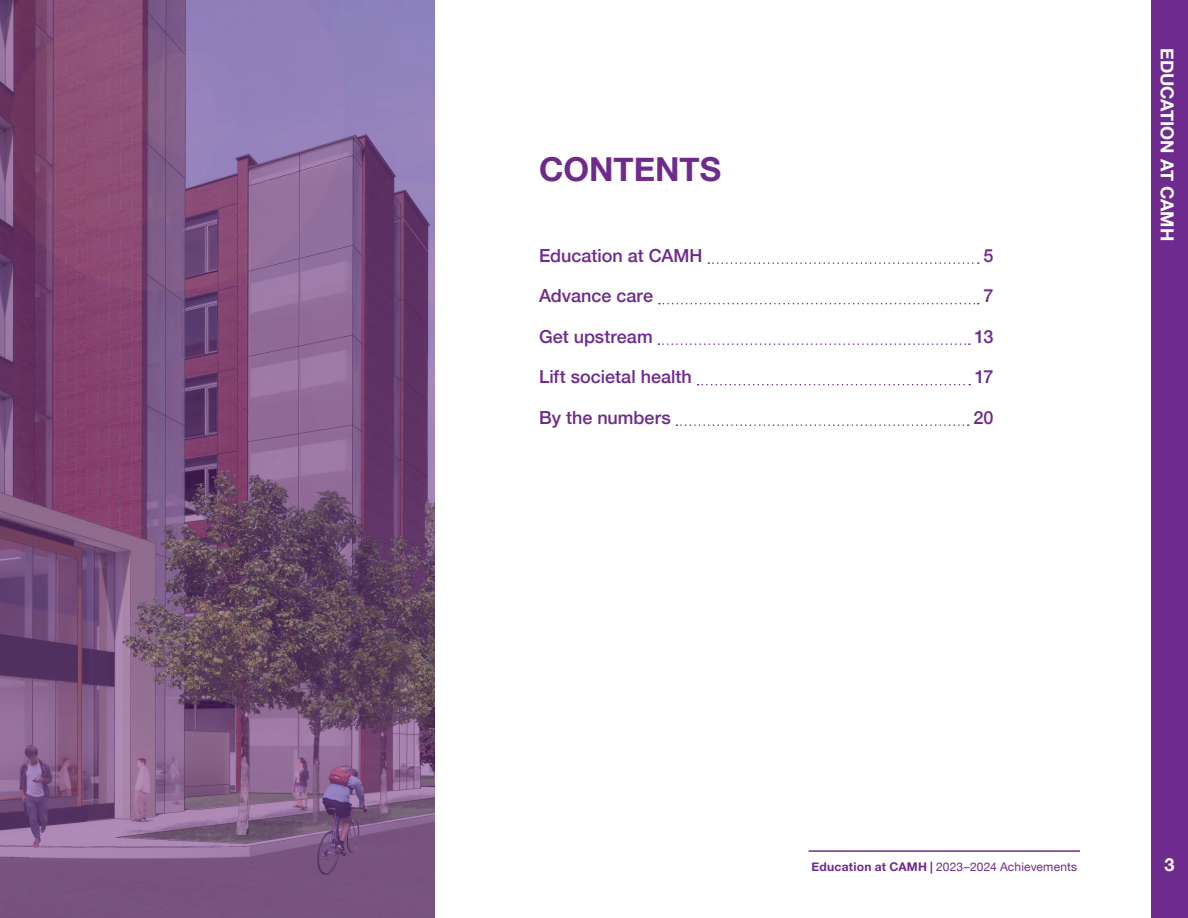
<style>
.page{position:relative;width:1188px;height:918px;background:#fff}
.page>*{position:absolute;margin:0;border:0;box-sizing:border-box;transform-origin:0 0}
.t1{font:700 33px "Helvetica Neue";color:#6e2a8d}
.t2{font:500 18px "Helvetica Neue";color:#6e2a8d}
.t3{font:700 18px "Helvetica Neue";color:#fff}
.t4{font:12px "Helvetica Neue";letter-spacing:.01em;color:#6e2a8d}
.s1{font-weight:700}
</style>
<div class="page">
<svg style="left:0;top:0;width:434px;height:918px;background:#7d5781"></svg>
<hr style="left:809px;top:850px;width:271px;height:2px;background:#6e2b8d">
<div style="left:1151px;top:0;width:37px;height:918px;background:#6e2b8d"></div>
<svg style="left:708px;top:262px;width:271px;height:2px"></svg>
<svg style="left:659px;top:303px;width:320px;height:1px"></svg>
<svg style="left:658px;top:343px;width:312px;height:2px"></svg>
<svg style="left:698px;top:384px;width:272px;height:1px"></svg>
<svg style="left:676px;top:424px;width:293px;height:2px"></svg>
<h1 class="t1" style="left:539px;top:143px;width:184px">CONTENTS</h1>
<p class="t2" style="left:539px;top:241px;width:165px">Education at CAMH</p>
<p class="t2" style="left:983px;top:241px;width:12px">5</p>
<p class="t2" style="left:539px;top:281px;width:116px">Advance care</p>
<p class="t2" style="left:983px;top:281px;width:12px">7</p>
<p class="t2" style="left:539px;top:322px;width:115px">Get upstream</p>
<p class="t2" style="left:975px;top:322px;width:20px">13</p>
<p class="t2" style="left:539px;top:362px;width:154px">Lift societal health</p>
<p class="t2" style="left:975px;top:362px;width:20px">17</p>
<p class="t2" style="left:539px;top:403px;width:133px">By the numbers</p>
<p class="t2" style="left:973px;top:403px;width:22px">20</p>
<p class="t3" style="left:1181px;top:48px;width:195px;rotate:90deg">EDUCATION AT CAMH</p>
<p class="t4" style="left:812px;top:858px;width:267px"><span class="s1">Education at CAMH |</span> 2023–2024 Achievements</p>
<p class="t3" style="left:1165px;top:850px;width:12px">3</p>
</div>
